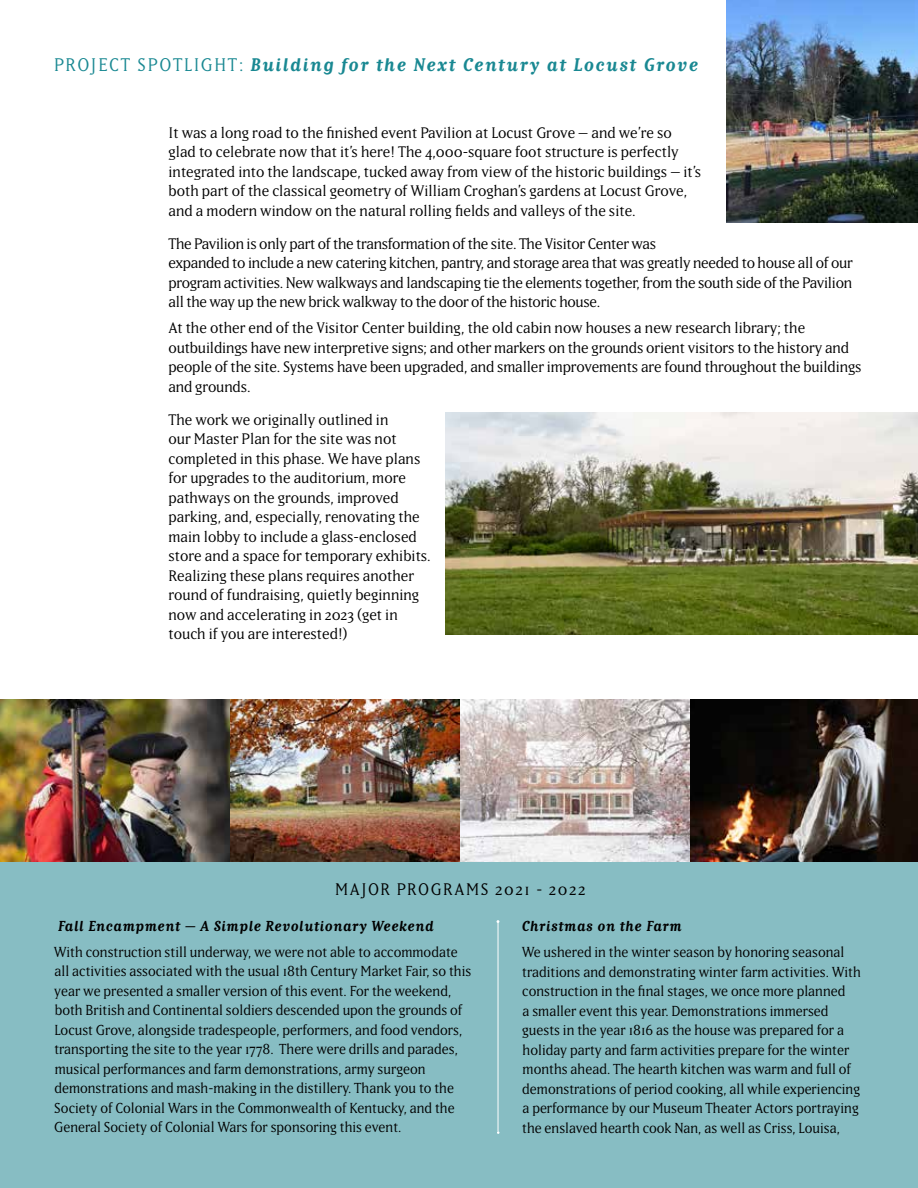
<style>
.page{position:relative;width:918px;height:1188px;background:#fff}
.page>*{position:absolute;margin:0;border:0;box-sizing:border-box;transform-origin:0 0}
.t1{font:italic 700 18px "Matrix IIOT";letter-spacing:.09em;color:#198892}
.t2{font:16.5px "Matrix IIOT";letter-spacing:.1em;color:#000}
.t3{font:15px/19.5px "Matrix IIOT";color:#000}
.t4{font:15px/19.5px "Matrix IIOT";letter-spacing:-.02em;color:#000}
.t5{font:14.25px/19.5px "Matrix IIOT";color:#000}
.t6{font:italic 700 14.25px "Matrix IIOT";letter-spacing:.05em;color:#000}
.s1{font-weight:400;font-style:normal}
</style>
<div class="page">
<div style="left:0;top:862px;width:918px;height:326px;background:#87bdc3"></div>
<img style="left:726px;top:0;width:192px;height:223px">
<img style="left:445px;top:412px;width:473px;height:223px">
<hr style="left:498px;top:922px;width:1px;height:209px;background:#fff">
<img style="left:0;top:699px;width:918px;height:162px">
<p class="t1" style="left:54px;top:54px;width:646px"><span class="s1">PROJECT SPOTLIGHT:</span> Building for the Next Century at Locust Grove</p>
<p class="t3" style="left:168px;top:122px;width:534px">It was a long road to the finished event Pavilion at Locust Grove – and we’re so glad to celebrate now that it’s here! The 4,000-square foot structure is perfectly integrated into the landscape, tucked away from view of the historic buildings – it’s both part of the classical geometry of William Croghan’s gardens at Locust Grove, and a modern window on the natural rolling fields and valleys of the site.</p>
<p class="t4" style="left:168px;top:233px;width:686px">The Pavilion is only part of the transformation of the site. The Visitor Center was<br>expanded to include a new catering kitchen, pantry, and storage area that was greatly needed to house all of our program activities. New walkways and landscaping tie the elements together, from the south side of the Pavilion all the way up the new brick walkway to the door of the historic house.</p>
<p class="t3" style="left:168px;top:318px;width:695px">At the other end of the Visitor Center building, the old cabin now houses a new research library; the outbuildings have new interpretive signs; and other markers on the grounds orient visitors to the history and people of the site. Systems have been upgraded, and smaller improvements are found throughout the buildings and grounds.</p>
<p class="t3" style="left:168px;top:409px;width:264px">The work we originally outlined in<br>our Master Plan for the site was not completed in this phase. We have plans for upgrades to the auditorium, more pathways on the grounds, improved parking, and, especially, renovating the main lobby to include a glass-enclosed store and a space for temporary exhibits.<br>Realizing these plans requires another round of fundraising, quietly beginning now and accelerating in 2023 (get in touch if you are interested!)</p>
<p class="t2" style="left:335px;top:879px;width:252px">MAJOR PROGRAMS 2021 - 2022</p>
<p class="t6" style="left:58px;top:917px;width:377px">Fall Encampment – A Simple Revolutionary Weekend</p>
<p class="t5" style="left:54px;top:942px;width:419px">With construction still underway, we were not able to accommodate all activities associated with the usual 18th Century Market Fair, so this year we presented a smaller version of this event. For the weekend, both British and Continental soldiers descended upon the grounds of Locust Grove, alongside tradespeople, performers, and food vendors, transporting the site to the year 1778. There were drills and parades, musical performances and farm demonstrations, army surgeon demonstrations and mash-making in the distillery. Thank you to the Society of Colonial Wars in the Commonwealth of Kentucky, and the General Society of Colonial Wars for sponsoring this event.</p>
<p class="t6" style="left:522px;top:917px;width:161px">Christmas on the Farm</p>
<p class="t5" style="left:522px;top:942px;width:341px">We ushered in the winter season by honoring seasonal traditions and demonstrating winter farm activities. With construction in the final stages, we once more planned<br>a smaller event this year. Demonstrations immersed guests in the year 1816 as the house was prepared for a holiday party and farm activities prepare for the winter months ahead. The hearth kitchen was warm and full of demonstrations of period cooking, all while experiencing a performance by our Museum Theater Actors portraying the enslaved hearth cook Nan, as well as Criss, Louisa,</p>
</div>
